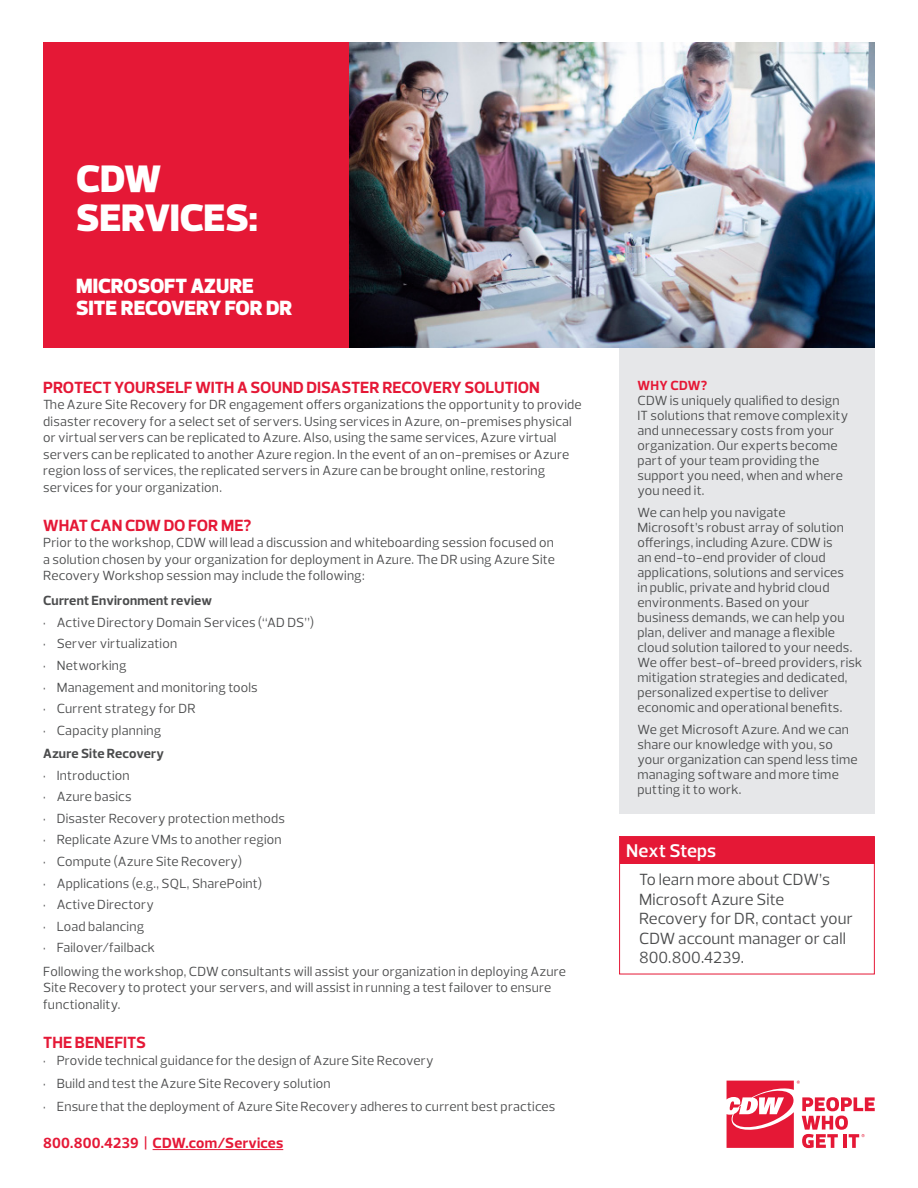
<style>
.page{position:relative;width:918px;height:1188px;background:#fff}
.page>*{position:absolute;margin:0;border:0;box-sizing:border-box;transform-origin:0 0}
._2016_Brand_-_HL{font:900 39px/39px "Prelo";letter-spacing:-.005em;color:#fff}
._2016_Brand_-_HL-2{font:900 21px/22.5px "Prelo";letter-spacing:-.005em;color:#fff}
.t1{font:600 18.75px "Prelo";letter-spacing:.005em;color:#fff}
.Body{font:16.5px/19.5px "Prelo";letter-spacing:.005em;color:#4b4c4d}
.Header_For_Body_Copy{font:700 16.5px "Prelo";letter-spacing:-.005em;color:#e51836}
.t2{font:700 15px "Prelo";letter-spacing:.015em;color:#e51836}
.Body-2{font:13.5px/15px "Prelo";letter-spacing:.015em;color:#4b4c4d}
.Body-3{font:700 13.5px "Prelo";letter-spacing:.015em;color:#4b4c4d}
.Header_For_Body_Copy-2{font:700 13.5px "Prelo";letter-spacing:.02em;color:#e51836}
</style>
<div class="page">
<hr style="left:153px;top:1149px;width:130px;height:1px;background:#e51836">
<svg style="left:727px;top:1081px;width:148px;height:67px"></svg>
<img style="left:349px;top:42px;width:526px;height:306px">
<div style="left:619px;top:348px;width:256px;height:465px;background:#e6e7e9"></div>
<div style="left:620px;top:837px;width:255px;height:26px;background:#e51836"></div>
<div style="left:619px;top:836px;width:256px;height:138px;border:1px solid #e51836"></div>
<div style="left:43px;top:42px;width:306px;height:306px;background:#e51836"></div>
<p class="_2016_Brand_-_HL" style="left:76px;top:160px;width:183px">CDW<br>SERVICES:</p>
<p class="_2016_Brand_-_HL-2" style="left:76px;top:274px;width:218px">MICROSOFT AZURE<br>SITE RECOVERY FOR DR</p>
<p class="Header_For_Body_Copy" style="left:43px;top:377px;width:498px">PROTECT YOURSELF WITH A SOUND DISASTER RECOVERY SOLUTION</p>
<p class="Body-2" style="left:43px;top:396px;width:540px;line-height:16.5px">The Azure Site Recovery for DR engagement offers organizations the opportunity to provide disaster recovery for a select set of servers. Using services in Azure, on-premises physical or virtual servers can be replicated to Azure. Also, using the same services, Azure virtual servers can be replicated to another Azure region. In the event of an on-premises or Azure region loss of services, the replicated servers in Azure can be brought online, restoring services for your organization.</p>
<p class="Header_For_Body_Copy" style="left:43px;top:515px;width:210px">WHAT CAN CDW DO FOR ME?</p>
<p class="Body-2" style="left:43px;top:535px;width:513px;line-height:16.5px;text-align:justify">Prior to the workshop, CDW will lead a discussion and whiteboarding session focused on a solution chosen by your organization for deployment in Azure. The DR using Azure Site Recovery Workshop session may include the following:</p>
<p class="Body-3" style="left:43px;top:592px;width:170px">Current Environment review</p>
<p class="Body-2" style="left:43px;top:615px;width:273px">• Active Directory Domain Services (“AD DS”)</p>
<p class="Body-2" style="left:43px;top:636px;width:136px">• Server virtualization</p>
<p class="Body-2" style="left:43px;top:658px;width:85px">• Networking</p>
<p class="Body-2" style="left:43px;top:680px;width:216px">• Management and monitoring tools</p>
<p class="Body-2" style="left:43px;top:701px;width:154px">• Current strategy for DR</p>
<p class="Body-2" style="left:43px;top:723px;width:120px">• Capacity planning</p>
<p class="Body-3" style="left:43px;top:745px;width:122px">Azure Site Recovery</p>
<p class="Body-2" style="left:43px;top:768px;width:88px">• Introduction</p>
<p class="Body-2" style="left:43px;top:789px;width:90px">• Azure basics</p>
<p class="Body-2" style="left:43px;top:811px;width:243px">• Disaster Recovery protection methods</p>
<p class="Body-2" style="left:43px;top:832px;width:240px">• Replicate Azure VMs to another region</p>
<p class="Body-2" style="left:43px;top:854px;width:200px">• Compute (Azure Site Recovery)</p>
<p class="Body-2" style="left:43px;top:876px;width:221px">• Applications (e.g., SQL, SharePoint)</p>
<p class="Body-2" style="left:43px;top:897px;width:112px">• Active Directory</p>
<p class="Body-2" style="left:43px;top:919px;width:102px">• Load balancing</p>
<p class="Body-2" style="left:43px;top:940px;width:113px">• Failover/failback</p>
<p class="Body-2" style="left:43px;top:963px;width:524px;line-height:16.5px">Following the workshop, CDW consultants will assist your organization in deploying Azure<br>Site Recovery to protect your servers, and will assist in running a test failover to ensure functionality.</p>
<p class="Header_For_Body_Copy" style="left:43px;top:1032px;width:104px">THE BENEFITS</p>
<p class="Body-2" style="left:43px;top:1053px;width:392px">• Provide technical guidance for the design of Azure Site Recovery</p>
<p class="Body-2" style="left:43px;top:1076px;width:289px">• Build and test the Azure Site Recovery solution</p>
<p class="Body-2" style="left:43px;top:1099px;width:514px">• Ensure that the deployment of Azure Site Recovery adheres to current best practices</p>
<p class="t2" style="left:43px;top:1134px;width:242px">800.800.4239 | CDW.com/Services</p>
<p class="Header_For_Body_Copy-2" style="left:638px;top:377px;width:71px">WHY CDW?</p>
<p class="Body-2" style="left:638px;top:393px;width:212px">CDW is uniquely qualified to design<br>IT solutions that remove complexity and unnecessary costs from your organization. Our experts become part of your team providing the support you need, when and where you need it.</p>
<p class="Body-2" style="left:638px;top:505px;width:226px">We can help you navigate<br>Microsoft’s robust array of solution offerings, including Azure. CDW is<br>an end-to-end provider of cloud applications, solutions and services<br>in public, private and hybrid cloud environments. Based on your business demands, we can help you plan, deliver and manage a flexible cloud solution tailored to your needs.<br>We offer best-of-breed providers, risk mitigation strategies and dedicated, personalized expertise to deliver economic and operational benefits.</p>
<p class="Body-2" style="left:638px;top:722px;width:222px">We get Microsoft Azure. And we can share our knowledge with you, so your organization can spend less time managing software and more time putting it to work.</p>
<p class="t1" style="left:626px;top:839px;width:92px">Next Steps</p>
<p class="Body" style="left:639px;top:870px;width:215px">To learn more about CDW’s<br>Microsoft Azure Site<br>Recovery for DR, contact your<br>CDW account manager or call<br>800.800.4239.</p>
</div>
